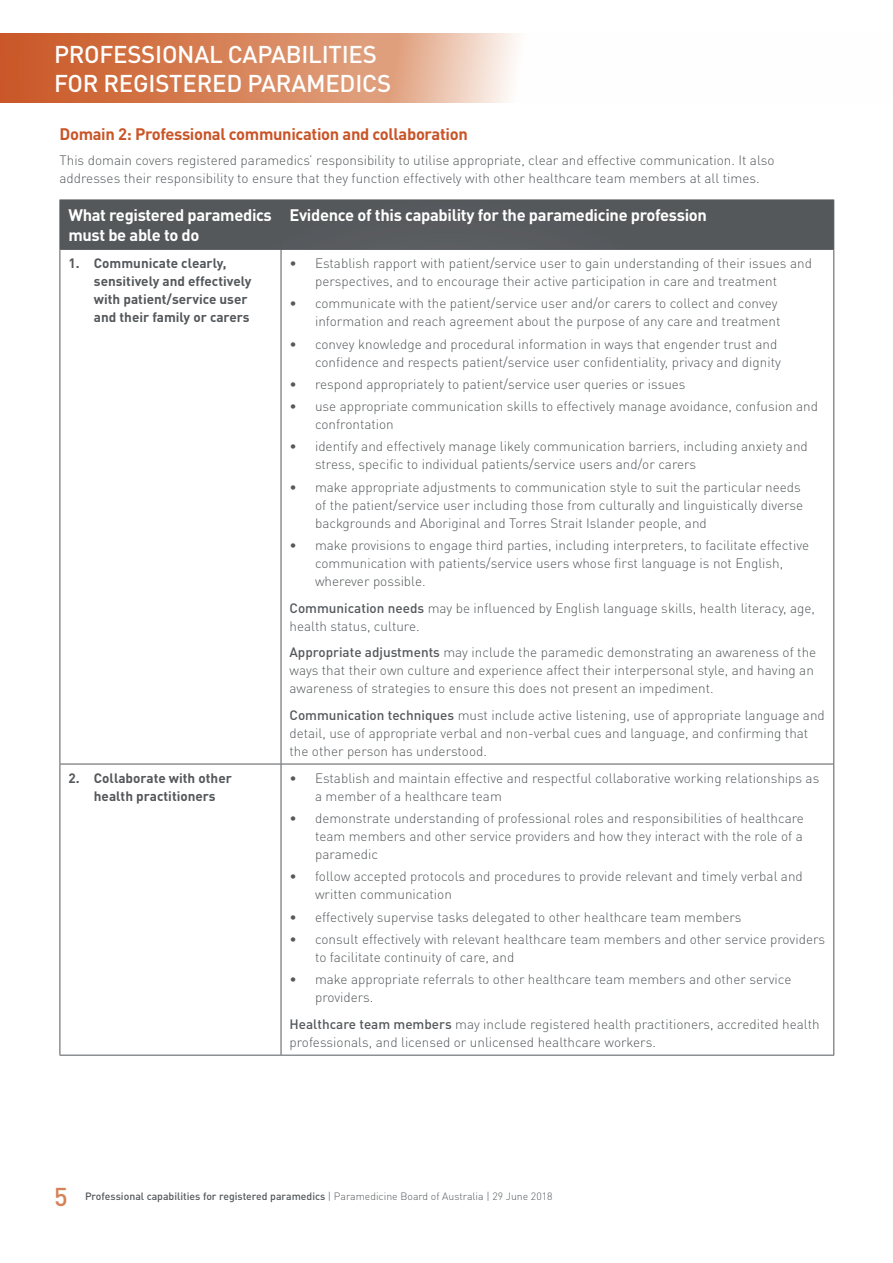
<style>
.page{position:relative;width:893px;height:1263px;background:#fff}
.page>*{position:absolute;margin:0;border:0;box-sizing:border-box;transform-origin:0 0}
.t1{font:500 25.5px "DINOT";color:#d68157}
.t2{font:500 24px/28.8px "DINOT";letter-spacing:-.01em;color:#fff}
.Table_header{font:700 16.5px/19.8px "DINOT";letter-spacing:-.02em;color:#fff}
.Subheader_span{font:700 16.5px "DINOT";letter-spacing:-.02em;color:#c95427}
.Body_span_all{font:300 13.5px/18px "DINOT";color:#54585b}
.Body{font:300 13.5px/18px "DINOT";color:#54585b}
.t3{font:700 13.5px/18px "DINOT";color:#54585b}
.t4{font:500 10.5px "DINOT";color:#54585b}
.s1{font-weight:500}
.s2{font-weight:300}
</style>
<div class="page">
<svg style="left:0;top:34px;width:518px;height:68px;background:#db8f6a"></svg>
<div style="left:61px;top:201px;width:772px;height:48px;background:#54585b"></div>
<hr style="left:60px;top:200px;width:221px;height:1px;background:#54585b">
<hr style="left:60px;top:200px;width:1px;height:49px;background:#54585b">
<hr style="left:281px;top:200px;width:553px;height:1px;background:#54585b">
<hr style="left:281px;top:200px;width:1px;height:49px;background:#54585b">
<hr style="left:833px;top:200px;width:1px;height:49px;background:#54585b">
<hr style="left:60px;top:249px;width:221px;height:1px;background:#54585b">
<hr style="left:60px;top:250px;width:1px;height:514px;background:#54585b">
<hr style="left:281px;top:249px;width:553px;height:1px;background:#54585b">
<hr style="left:281px;top:250px;width:1px;height:514px;background:#54585b">
<hr style="left:833px;top:250px;width:1px;height:514px;background:#54585b">
<hr style="left:60px;top:764px;width:221px;height:1px;background:#54585b">
<hr style="left:60px;top:764px;width:1px;height:291px;background:#54585b">
<hr style="left:281px;top:764px;width:553px;height:1px;background:#54585b">
<hr style="left:281px;top:764px;width:1px;height:291px;background:#54585b">
<hr style="left:833px;top:764px;width:1px;height:291px;background:#54585b">
<hr style="left:60px;top:1055px;width:221px;height:1px;background:#54585b">
<hr style="left:281px;top:1055px;width:553px;height:1px;background:#54585b">
<h2 class="t2" style="left:54px;top:39px;width:339px">PROFESSIONAL CAPABILITIES<br>FOR REGISTERED PARAMEDICS</h2>
<p class="Subheader_span" style="left:60px;top:123px;width:410px">Domain 2: Professional communication and collaboration</p>
<p class="Body_span_all" style="left:60px;top:151px;width:717px">This domain covers registered paramedics’ responsibility to utilise appropriate, clear and effective communication. It also addresses their responsibility to ensure that they function effectively with other healthcare team members at all times.</p>
<p class="Table_header" style="left:68px;top:205px;width:205px">What registered paramedics must be able to do</p>
<p class="Table_header" style="left:290px;top:205px;width:419px">Evidence of this capability for the paramedicine profession</p>
<p class="t3" style="left:94px;top:254px;width:159px;text-indent:-26px">1. Communicate clearly, sensitively and effectively with patient/service user and their family or carers</p>
<p class="Body_span_all" style="left:315px;top:254px;width:498px;text-indent:-26px">• Establish rapport with patient/service user to gain understanding of their issues and perspectives, and to encourage their active participation in care and treatment</p>
<p class="Body_span_all" style="left:290px;top:294px;width:492px;text-align:right">• communicate with the patient/service user and/or carers to collect and convey information and reach agreement about the purpose of any care and treatment</p>
<p class="Body_span_all" style="left:290px;top:335px;width:493px;text-align:right">• convey knowledge and procedural information in ways that engender trust and confidence and respects patient/service user confidentiality, privacy and dignity</p>
<p class="Body_span_all" style="left:290px;top:375px;width:398px">• respond appropriately to patient/service user queries or issues</p>
<p class="Body_span_all" style="left:315px;top:397px;width:505px;text-indent:-26px">• use appropriate communication skills to effectively manage avoidance, confusion and confrontation</p>
<p class="Body_span_all" style="left:315px;top:437px;width:494px;text-indent:-26px">• identify and effectively manage likely communication barriers, including anxiety and stress, specific to individual patients/service users and/or carers</p>
<p class="Body_span_all" style="left:315px;top:478px;width:490px;text-indent:-26px">• make appropriate adjustments to communication style to suit the particular needs of the patient/service user including those from culturally and linguistically diverse backgrounds and Aboriginal and Torres Strait Islander people, and</p>
<p class="Body_span_all" style="left:315px;top:536px;width:495px;text-indent:-26px">• make provisions to engage third parties, including interpreters, to facilitate effective communication with patients/service users whose first language is not English, wherever possible.</p>
<p class="Body" style="left:290px;top:598px;width:527px"><span class="s1">Communication needs</span> may be influenced by English language skills, health literacy, age, health status, culture.</p>
<p class="Body" style="left:290px;top:643px;width:528px"><span class="s1">Appropriate adjustments</span> may include the paramedic demonstrating an awareness of the ways that their own culture and experience affect their interpersonal style, and having an awareness of strategies to ensure this does not present an impediment.</p>
<p class="Body" style="left:290px;top:705px;width:537px"><span class="s1">Communication techniques</span> must include active listening, use of appropriate language and detail, use of appropriate verbal and non-verbal cues and language, and confirming that the other person has understood.</p>
<p class="t3" style="left:94px;top:768px;width:139px;text-indent:-26px">2. Collaborate with other health practitioners</p>
<p class="Body_span_all" style="left:315px;top:769px;width:506px;text-indent:-26px">• Establish and maintain effective and respectful collaborative working relationships as a member of a healthcare team</p>
<p class="Body_span_all" style="left:315px;top:809px;width:490px;text-align:justify;text-indent:-26px">• demonstrate understanding of professional roles and responsibilities of healthcare team members and other service providers and how they interact with the role of a paramedic</p>
<p class="Body_span_all" style="left:315px;top:867px;width:489px;text-indent:-26px">• follow accepted protocols and procedures to provide relevant and timely verbal and written communication</p>
<p class="Body_span_all" style="left:290px;top:908px;width:453px">• effectively supervise tasks delegated to other healthcare team members</p>
<p class="Body_span_all" style="left:315px;top:930px;width:512px;text-indent:-26px">• consult effectively with relevant healthcare team members and other service providers to facilitate continuity of care, and</p>
<p class="Body_span_all" style="left:315px;top:970px;width:478px;text-indent:-26px">• make appropriate referrals to other healthcare team members and other service providers.</p>
<p class="Body" style="left:290px;top:1015px;width:532px"><span class="s1">Healthcare team members</span> may include registered health practitioners, accredited health professionals, and licensed or unlicensed healthcare workers.</p>
<h1 class="t1" style="left:54px;top:1180px;width:15px">5</h1>
<p class="t4" style="left:85px;top:1190px;width:469px">Professional capabilities for registered paramedics <span class="s2">| Paramedicine Board of Australia | 29 June 2018</span></p>
</div>
